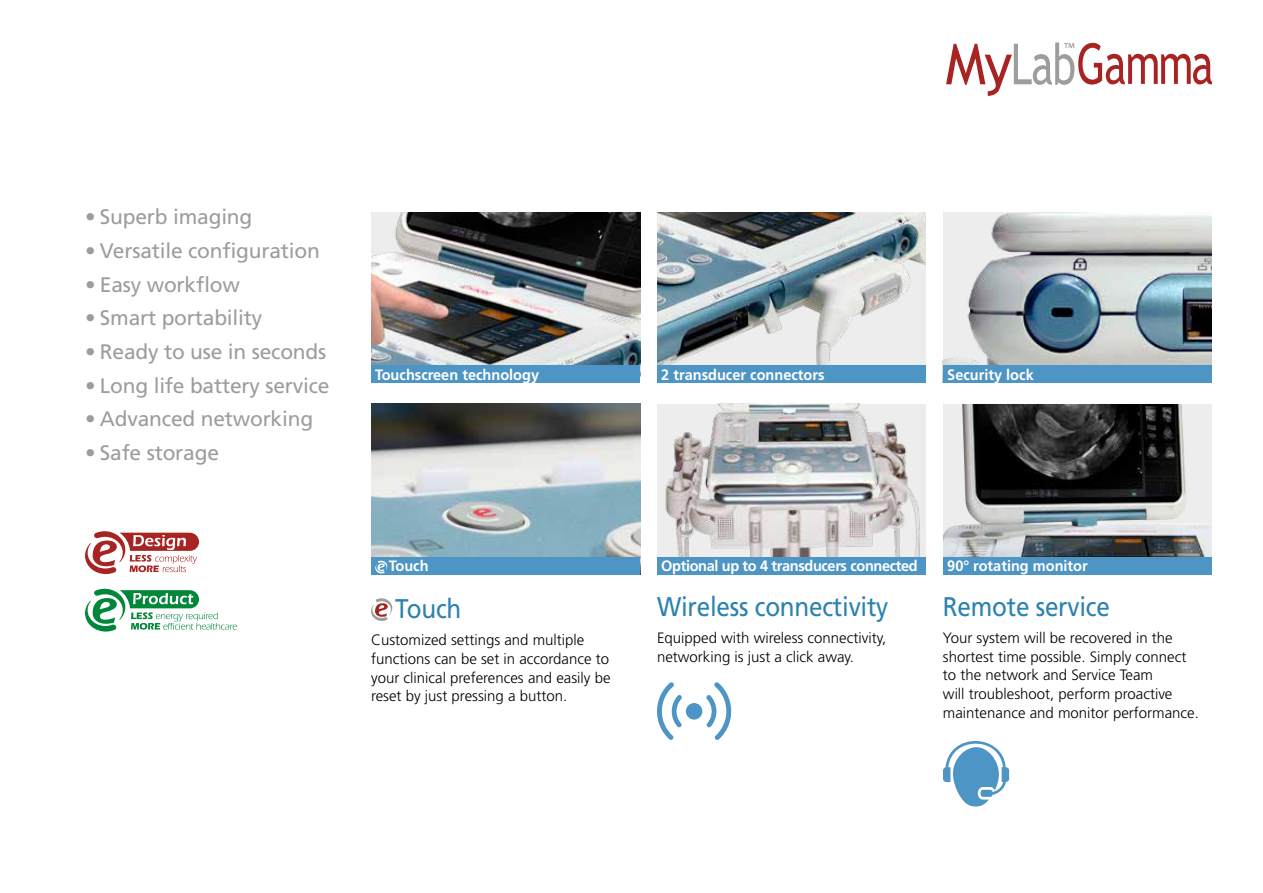
<style>
.page{position:relative;width:1263px;height:893px;background:#fff}
.page>*{position:absolute;margin:0;border:0;box-sizing:border-box;transform-origin:0 0}
.t1{font:27px "Frutiger";letter-spacing:-.01em;color:#2d82b0;scale:.9 1}
.t2{font:21px "Frutiger";letter-spacing:-.01em;color:#9d9d9c}
.t3{font:300 15px/18.8px "Frutiger";color:#000}
.t4{font:700 15px "Frutiger";color:#fff}
.t5{font:700 15px "Frutiger";letter-spacing:-.025em;color:#fff}
</style>
<div class="page">
<img style="left:371px;top:213px;width:269px;height:153px">
<img style="left:371px;top:404px;width:269px;height:153px">
<div style="left:686px;top:703px;width:16px;height:17px;background:#4d95c4;border-radius:50%"></div>
<svg style="left:657px;top:682px;width:25px;height:58px"></svg>
<svg style="left:706px;top:682px;width:26px;height:58px"></svg>
<img style="left:943px;top:213px;width:269px;height:153px">
<img style="left:657px;top:213px;width:269px;height:153px">
<div style="left:657px;top:366px;width:269px;height:17px;background:#4d95c4"></div>
<div style="left:371px;top:366px;width:269px;height:17px;background:#4d95c4"></div>
<img style="left:657px;top:404px;width:269px;height:153px">
<div style="left:657px;top:557px;width:269px;height:17px;background:#4d95c4"></div>
<div style="left:371px;top:557px;width:269px;height:17px;background:#4d95c4"></div>
<svg style="left:375px;top:561px;width:13px;height:13px"></svg>
<img style="left:943px;top:404px;width:269px;height:153px">
<div style="left:943px;top:557px;width:269px;height:17px;background:#4d95c4"></div>
<div style="left:943px;top:366px;width:269px;height:17px;background:#4d95c4"></div>
<svg style="left:943px;top:741px;width:66px;height:66px"></svg>
<svg style="left:371px;top:598px;width:22px;height:23px"></svg>
<svg style="left:946px;top:43px;width:266px;height:53px"></svg>
<svg style="left:85px;top:531px;width:114px;height:43px"></svg>
<svg style="left:85px;top:588px;width:152px;height:44px"></svg>
<h2 class="t2" style="left:85px;top:204px;width:169px">• Superb imaging</h2>
<h2 class="t2" style="left:85px;top:238px;width:236px">• Versatile configuration</h2>
<h2 class="t2" style="left:85px;top:272px;width:156px">• Easy workflow</h2>
<h2 class="t2" style="left:85px;top:306px;width:179px">• Smart portability</h2>
<h2 class="t2" style="left:85px;top:339px;width:243px">• Ready to use in seconds</h2>
<h2 class="t2" style="left:85px;top:373px;width:246px">• Long life battery service</h2>
<h2 class="t2" style="left:85px;top:407px;width:230px">• Advanced networking</h2>
<h2 class="t2" style="left:85px;top:440px;width:135px">• Safe storage</h2>
<p class="t4" style="left:375px;top:366px;width:165px">Touchscreen technology</p>
<p class="t4" style="left:661px;top:366px;width:165px">2 transducer connectors</p>
<p class="t4" style="left:947px;top:366px;width:88px">Security lock</p>
<p class="t4" style="left:389px;top:557px;width:41px">Touch</p>
<p class="t5" style="left:661px;top:557px;width:258px">Optional up to 4 transducers connected</p>
<p class="t4" style="left:947px;top:557px;width:142px">90° rotating monitor</p>
<h1 class="t1" style="left:395px;top:593px;width:75px">Touch</h1>
<p class="t3" style="left:371px;top:631px;width:241px">Customized settings and multiple functions can be set in accordance to your clinical preferences and easily be reset by just pressing a button.</p>
<h1 class="t1" style="left:657px;top:590px;width:259px">Wireless connectivity</h1>
<p class="t3" style="left:657px;top:628px;width:231px">Equipped with wireless connectivity, networking is just a click away.</p>
<h1 class="t1" style="left:943px;top:590px;width:187px">Remote service</h1>
<p class="t3" style="left:943px;top:628px;width:257px">Your system will be recovered in the shortest time possible. Simply connect to the network and Service Team<br>will troubleshoot, perform proactive maintenance and monitor performance.</p>
</div>
